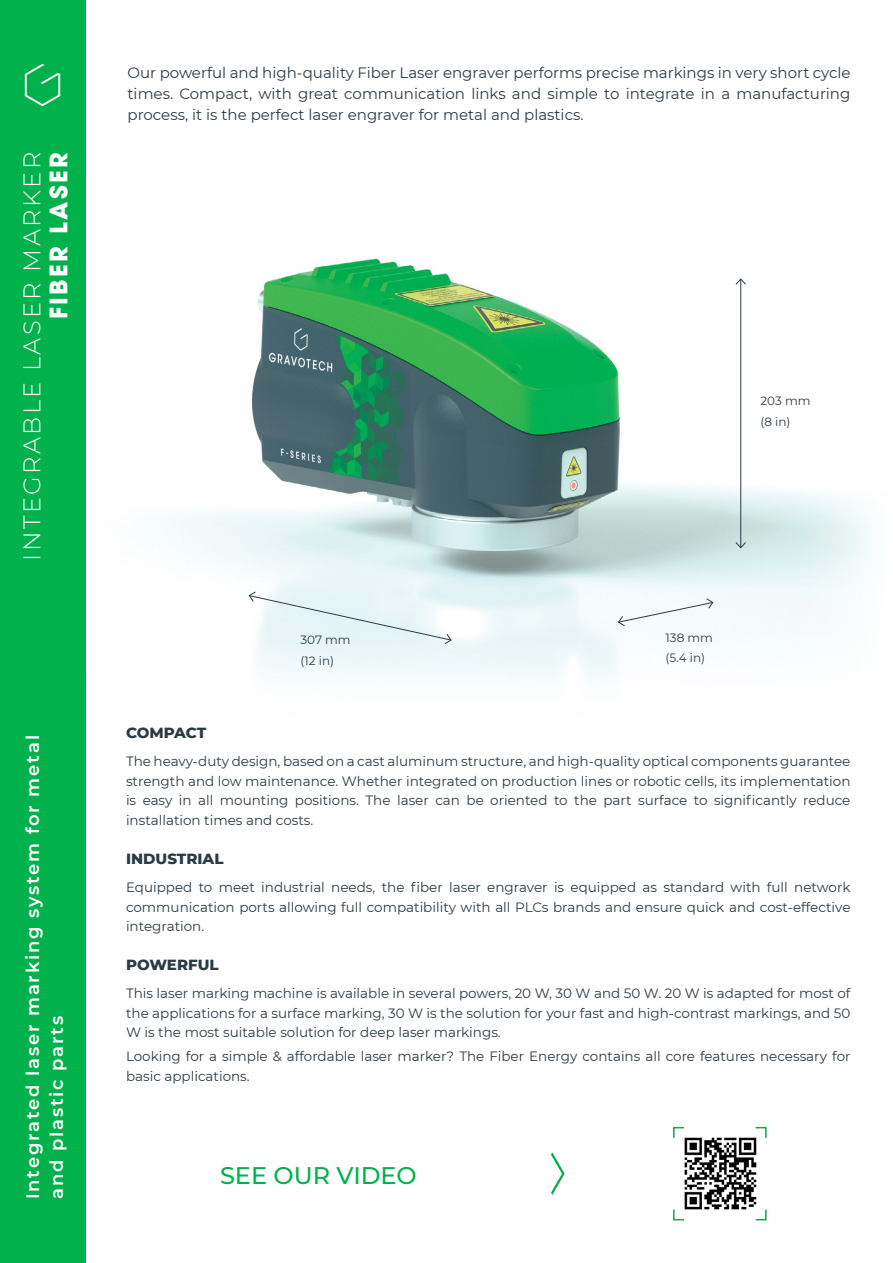
<style>
.page{position:relative;width:893px;height:1263px;background:#fff}
.page>*{position:absolute;margin:0;border:0;box-sizing:border-box;transform-origin:0 0}
.t1{font:300 24px "Montserrat";letter-spacing:.1em;color:#fff}
.t2{font:500 24px "Montserrat";color:#00b14c}
.t3{font:700 24px "Avant Garde";letter-spacing:.1em;color:#fff}
.t4{font:600 18px/24px "Montserrat";letter-spacing:.1em;color:#fff}
.t5{font:15px/21px "Montserrat";color:#2b3b46;text-align:justify}
.t6{font:800 15px "Montserrat";color:#2b3b46}
.t7{font:13.5px/19.5px "Montserrat";color:#2b3b46;text-align:justify}
.t8{font:12px/20.7px "Montserrat";color:#2b3b46}
</style>
<div class="page">
<div style="left:0;top:0;width:85px;height:1263px;background:#00b14c"></div>
<svg style="left:25px;top:64px;width:35px;height:42px"></svg>
<img style="left:85px;top:125px;width:786px;height:594px">
<svg style="left:551px;top:1152px;width:14px;height:43px"></svg>
<svg style="left:617px;top:598px;width:97px;height:29px"></svg>
<svg style="left:248px;top:591px;width:204px;height:54px"></svg>
<hr style="left:740px;top:279px;width:1px;height:269px;background:#2b3b46">
<svg style="left:735px;top:278px;width:12px;height:7px"></svg>
<svg style="left:735px;top:541px;width:12px;height:8px"></svg>
<svg style="left:673px;top:1126px;width:11px;height:12px"></svg>
<svg style="left:673px;top:1209px;width:11px;height:12px"></svg>
<svg style="left:755px;top:1126px;width:12px;height:12px"></svg>
<svg style="left:755px;top:1209px;width:12px;height:12px"></svg>
<img style="left:682px;top:1134px;width:76px;height:77px">
<h1 class="t1" style="left:16px;top:561px;width:410px;rotate:-90deg">INTEGRABLE LASER MARKER</h1>
<h1 class="t3" style="left:43px;top:319px;width:169px;rotate:-90deg">FIBER LASER</h1>
<h2 class="t4" style="left:20px;top:1199px;width:465px;rotate:-90deg">Integrated laser marking system for metal and plastic parts</h2>
<p class="t5" style="left:128px;top:62px;width:724px">Our powerful and high-quality Fiber Laser engraver performs precise markings in very short cycle times. Compact, with great communication links and simple to integrate in a manufacturing process, it is the perfect laser engraver for metal and plastics.</p>
<p class="t8" style="left:300px;top:629px;width:52px">307 mm (12 in)</p>
<p class="t8" style="left:760px;top:390px;width:51px">203 mm (8 in)</p>
<p class="t8" style="left:666px;top:626px;width:49px">138 mm (5.4 in)</p>
<p class="t6" style="left:126px;top:722px;width:82px">COMPACT</p>
<p class="t7" style="left:126px;top:751px;width:726px">The heavy-duty design, based on a cast aluminum structure, and high-quality optical components guarantee strength and low maintenance. Whether integrated on production lines or robotic cells, its implementation is easy in all mounting positions. The laser can be oriented to the part surface to significantly reduce installation times and costs.</p>
<p class="t6" style="left:126px;top:848px;width:99px">INDUSTRIAL</p>
<p class="t7" style="left:126px;top:877px;width:726px">Equipped to meet industrial needs, the fiber laser engraver is equipped as standard with full network communication ports allowing full compatibility with all PLCs brands and ensure quick and cost-effective integration.</p>
<p class="t6" style="left:126px;top:954px;width:94px">POWERFUL</p>
<p class="t7" style="left:126px;top:983px;width:726px">This laser marking machine is available in several powers, 20 W, 30 W and 50 W. 20 W is adapted for most of the applications for a surface marking, 30 W is the solution for your fast and high-contrast markings, and 50<br>W is the most suitable solution for deep laser markings.</p>
<p class="t7" style="left:126px;top:1046px;width:726px">Looking for a simple &amp; affordable laser marker? The Fiber Energy contains all core features necessary for basic applications.</p>
<h1 class="t2" style="left:220px;top:1159px;width:198px">SEE OUR VIDEO</h1>
</div>
